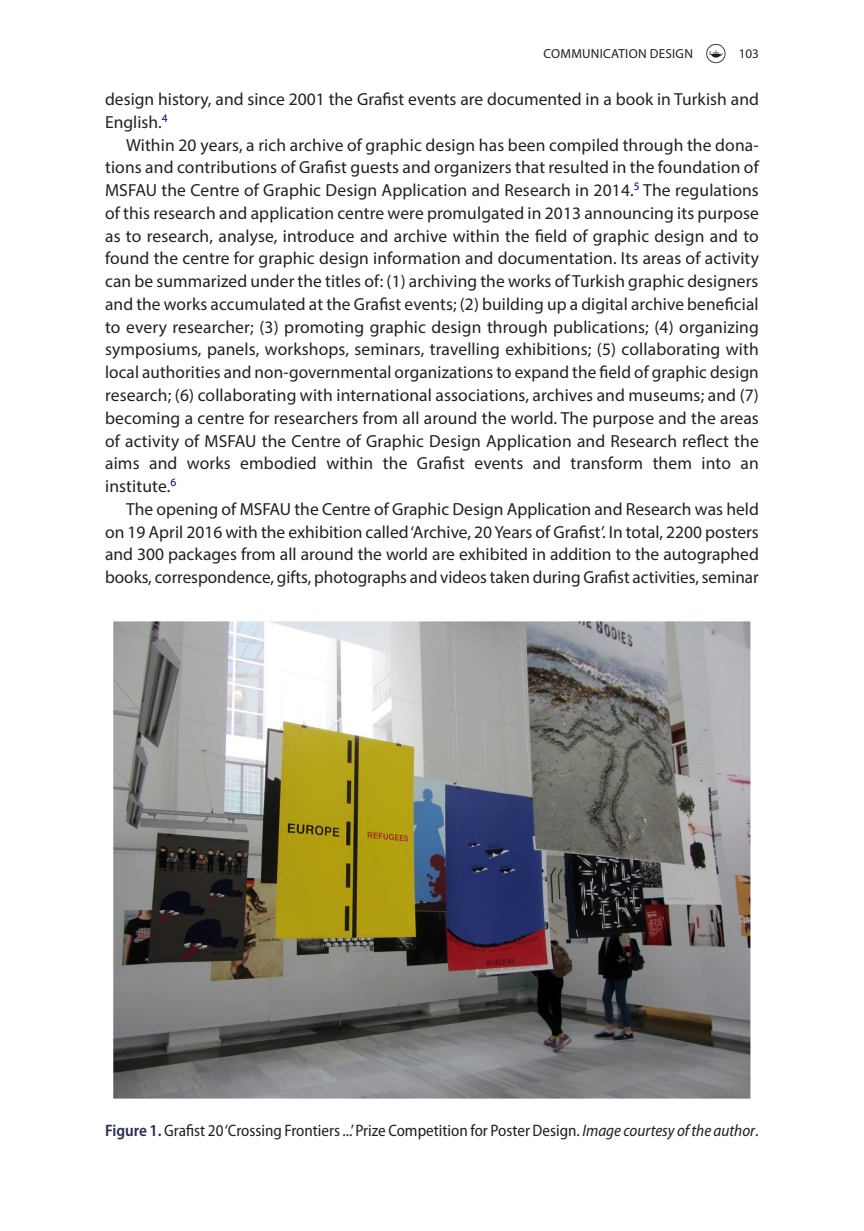
<style>
.page{position:relative;width:864px;height:1231px;background:#fff}
.page>*{position:absolute;margin:0;border:0;box-sizing:border-box;transform-origin:0 0}
.t1{font:17.5px/22.8px "Myriad Pro";color:#231f20;text-align:justify}
.t2{font:semi-condensed 16.62px "Myriad Pro";color:#231f20}
.t3{font:13.12px "Myriad Pro";letter-spacing:.02em;color:#231f20}
.s1{font-weight:600;color:#262c4d}
.s2{font-style:italic}
</style>
<div class="page">
<svg style="left:706px;top:44px;width:19px;height:19px"></svg>
<img style="left:113px;top:621px;width:638px;height:478px">
<p class="t3" style="left:543px;top:45px;width:151px">COMMUNICATION DESIGN</p>
<p class="t3" style="left:738px;top:45px;width:22px">103</p>
<p class="t1" style="left:105px;top:87px;width:655px">design history, and since 2001 the Grafist events are documented in a book in Turkish and<br>English.<sup>4</sup></p>
<p class="t1" style="left:105px;top:133px;width:655px;text-indent:21px">Within 20 years, a rich archive of graphic design has been compiled through the dona&shy;tions and contributions of Grafist guests and organizers that resulted in the foundation of MSFAU the Centre of Graphic Design Application and Research in 2014.<sup>5</sup> The regulations of this research and application centre were promulgated in 2013 announcing its purpose as to research, analyse, introduce and archive within the field of graphic design and to found the centre for graphic design information and documentation. Its areas of activity can be summarized under the titles of: (1) archiving the works of Turkish graphic designers and the works accumulated at the Grafist events; (2) building up a digital archive beneficial to every researcher; (3) promoting graphic design through publications; (4) organizing symposiums, panels, workshops, seminars, travelling exhibitions; (5) collaborating with local authorities and non-governmental organizations to expand the field of graphic design research; (6) collaborating with international associations, archives and museums; and (7) becoming a centre for researchers from all around the world. The purpose and the areas of activity of MSFAU the Centre of Graphic Design Application and Research reflect the aims and works embodied within the Grafist events and transform them into an institute.<sup>6</sup></p>
<p class="t1" style="left:105px;top:497px;width:655px;text-indent:21px">The opening of MSFAU the Centre of Graphic Design Application and Research was held on 19 April 2016 with the exhibition called ‘Archive, 20 Years of Grafist’. In total, 2200 posters and 300 packages from all around the world are exhibited in addition to the autographed books, correspondence, gifts, photographs and videos taken during Grafist activities, seminar</p>
<p class="t2" style="left:105px;top:1121px;width:654px"><span class="s1">Figure 1.</span> Grafist 20 ‘Crossing Frontiers ...’ Prize Competition for Poster Design. <span class="s2">Image courtesy of the author</span>.</p>
</div>
